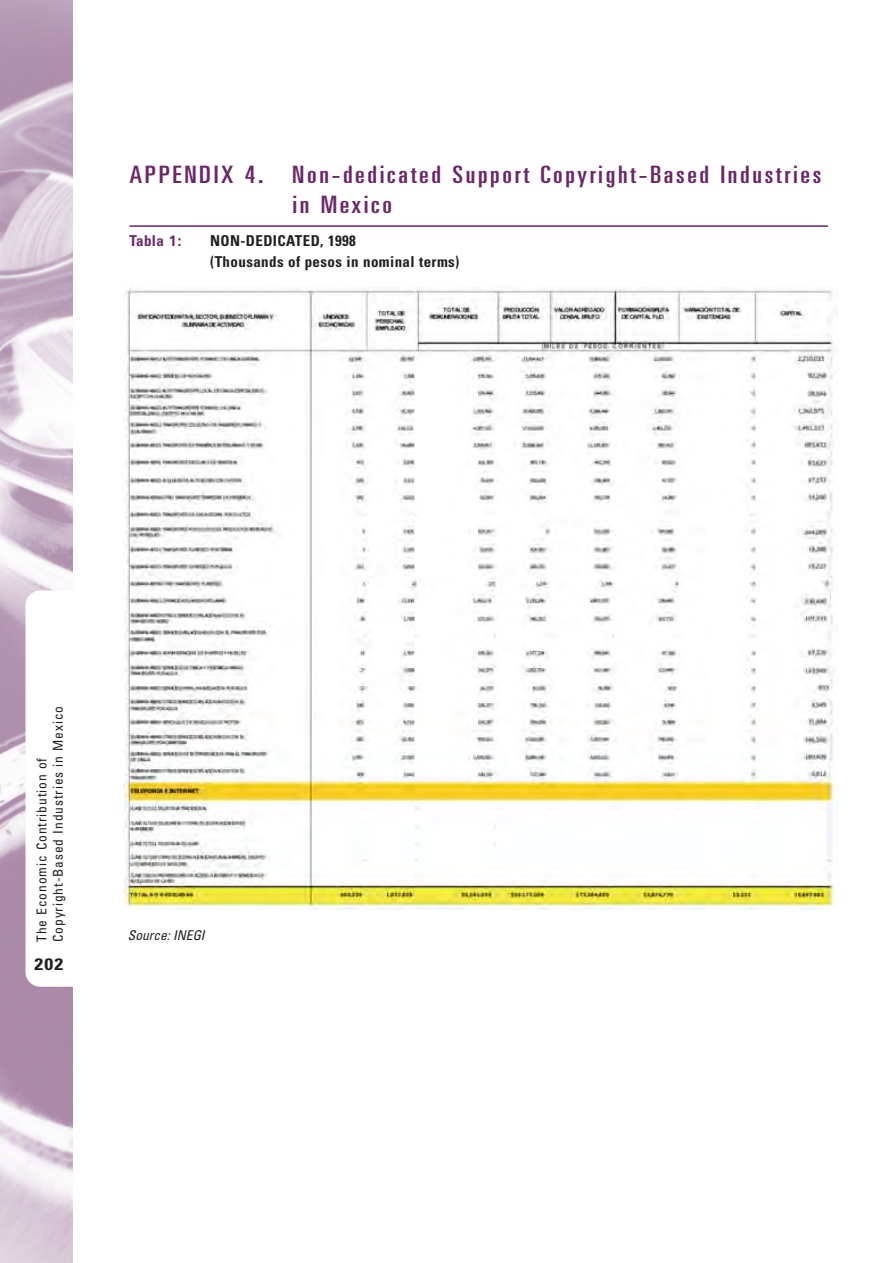
<style>
.page{position:relative;width:893px;height:1263px;background:#fff}
.page>*{position:absolute;margin:0;border:0;box-sizing:border-box;transform-origin:0 0}
.t1{font:ultra-condensed 24px/30px "Univers";letter-spacing:.095em;color:#6c2769;scale:1.2 1}
.t2{font:700 condensed 16.5px "Univers";color:#231f20;scale:1.2 1}
.t3{font:700 condensed 15px/21px "Univers";letter-spacing:.025em;color:#231f20}
.t4{font:700 condensed 15px "Univers";letter-spacing:.025em;color:#6c2769}
.t5{font:condensed 13.5px/16.2px "Univers";letter-spacing:.065em;color:#231f20}
.t6{font:italic condensed 13.5px "Univers";color:#231f20}
.s1{font-family:"Frutiger";font-stretch:normal}
</style>
<div class="page">
<img style="left:0;top:0;width:72px;height:1263px">
<div style="left:26px;top:590px;width:72px;height:397px;background:#fff;border-radius:15px"></div>
<img style="left:123px;top:285px;width:714px;height:624px">
<hr style="left:129px;top:225px;width:699px;height:2px;background:#6c2769">
<p class="t1" style="left:292px;top:161px;width:442px;text-indent:-163px">APPENDIX 4. Non-dedicated Support Copyright-Based Industries in Mexico</p>
<p class="t4" style="left:129px;top:235px;width:54px">Tabla <span class="s1">1:</span></p>
<p class="t3" style="left:210px;top:231px;width:251px">NON-DEDICATED, 1998<br>(Thousands of pesos in nominal terms)</p>
<p class="t5" style="left:35px;top:942px;width:238px;rotate:-90deg">The Economic Contribution of<br>Copyright-Based Industries in Mexico</p>
<p class="t2" style="left:34px;top:958px;width:26px">202</p>
<p class="t6" style="left:128px;top:930px;width:81px">Source:INEGI</p>
</div>
